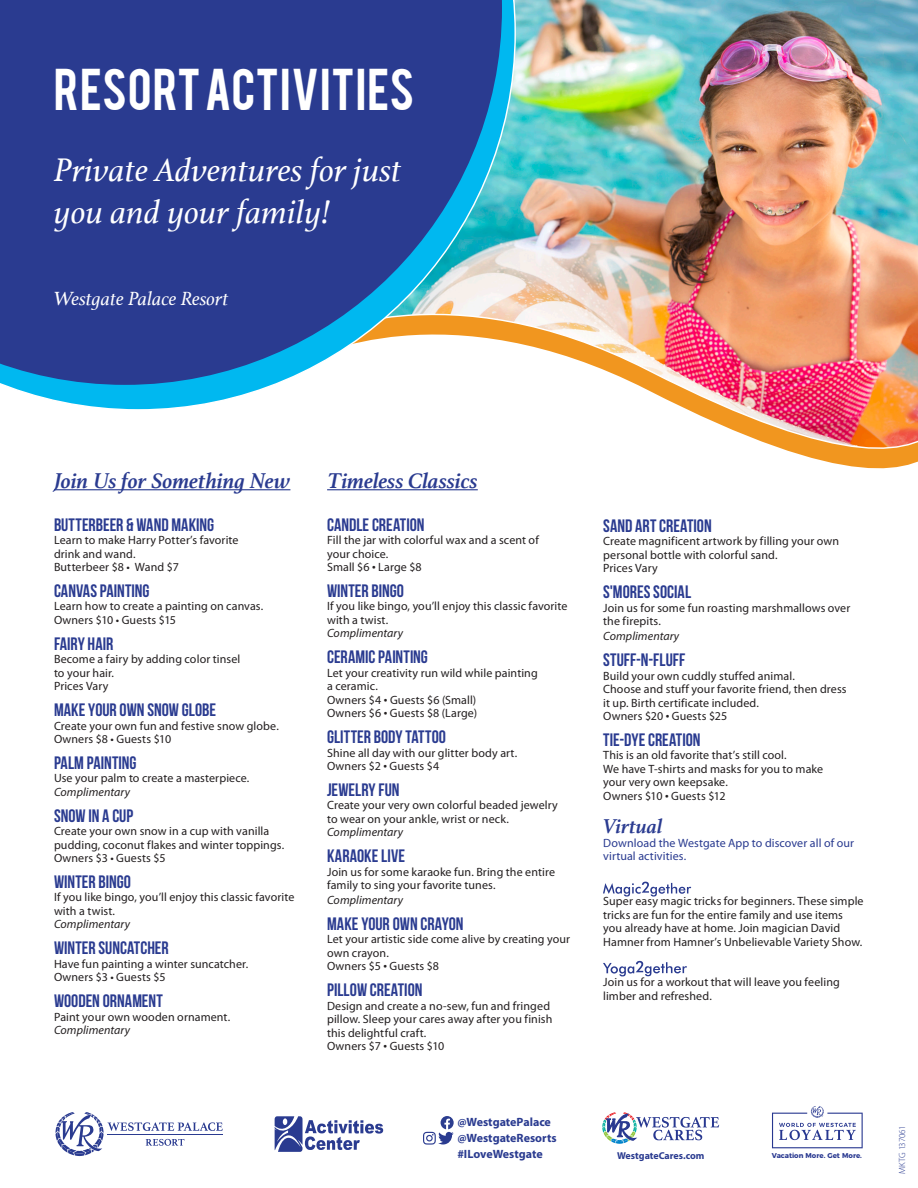
<style>
.page{position:relative;width:918px;height:1188px;background:#fff}
.page>*{position:absolute;margin:0;border:0;box-sizing:border-box;transform-origin:0 0}
.t1{font:46.35px "Bebas";letter-spacing:.015em;color:#fff}
.t2{font:italic 34.35px "Athelas";color:#fff}
.t3{font:italic 700 22.5px "Athelas";color:#2a3b90}
.t4{font:italic 700 21px "Athelas";color:#2a3b90}
.t5{font:italic 20.1px "Athelas";color:#fff}
.t6{font:700 18px "Bebas Neue";color:#2a3b90}
.t7{font:12px/13.5px "Myriad Pro";letter-spacing:.01em;color:#231f20}
.t8{font:12px/13.5px "Myriad Pro";letter-spacing:.005em;color:#2a3b90}
.t9{font:700 12px "Myriad Pro";color:#2a3b90}
.t10{font:italic 12px "Myriad Pro";letter-spacing:.01em;color:#231f20}
.t11{font:700 10.05px "Myriad Pro";letter-spacing:-.005em;color:#2a3b90}
.t12{font:300 9px "Myriad Pro";letter-spacing:-.02em;color:#2a3b90}
.t13{font:700 7.05px "Montserrat";color:#283890}
.s1{font-style:italic}
.s2{font-weight:900}
</style>
<div class="page">
<img style="left:516px;top:0;width:402px;height:469px">
<svg style="left:5px;top:0;width:511px;height:410px"></svg>
<svg style="left:0;top:0;width:502px;height:385px;fill:#2a3b90"></svg>
<svg style="left:423px;top:1116px;width:31px;height:29px"></svg>
<svg style="left:275px;top:1116px;width:108px;height:36px"></svg>
<svg style="left:602px;top:1112px;width:117px;height:32px"></svg>
<svg style="left:772px;top:1106px;width:91px;height:42px"></svg>
<svg style="left:55px;top:1112px;width:168px;height:44px"></svg>
<hr style="left:54px;top:489px;width:236px;height:1px;background:#2a3b90">
<hr style="left:327px;top:489px;width:151px;height:1px;background:#2a3b90">
<svg style="left:603px;top:882px;width:88px;height:15px"></svg>
<svg style="left:603px;top:961px;width:84px;height:15px"></svg>
<p class="t1" style="left:54px;top:56px;width:362px">RESORT ACTIVITIES</p>
<p class="t2" style="left:54px;top:143px;width:349px">Private Adventures for just</p>
<p class="t2" style="left:54px;top:184px;width:278px">you and your family!</p>
<p class="t5" style="left:54px;top:282px;width:176px">Westgate Palace Resort</p>
<p class="t3" style="left:54px;top:463px;width:238px">Join Us for Something New</p>
<p class="t6" style="left:54px;top:515px;width:162px">BUTTERBEER &amp; WAND MAKING</p>
<p class="t7" style="left:54px;top:534px;width:186px">Learn to make Harry Potter’s favorite drink and wand.<br>Butterbeer $8 • Wand $7</p>
<p class="t6" style="left:54px;top:581px;width:97px">CANVAS PAINTING</p>
<p class="t7" style="left:54px;top:600px;width:211px">Learn how to create a painting on canvas.<br>Owners $10 • Guests $15</p>
<p class="t6" style="left:54px;top:634px;width:61px">FAIRY HAIR</p>
<p class="t7" style="left:54px;top:653px;width:188px">Become a fairy by adding color tinsel to your hair.<br>Prices Vary</p>
<p class="t6" style="left:54px;top:700px;width:164px">MAKE YOUR OWN SNOW GLOBE</p>
<p class="t7" style="left:54px;top:719px;width:226px">Create your own fun and festive snow globe.<br>Owners $8 • Guests $10</p>
<p class="t6" style="left:54px;top:753px;width:84px">PALM PAINTING</p>
<p class="t7" style="left:54px;top:772px;width:197px">Use your palm to create a masterpiece.<br><span class="s1">Complimentary</span></p>
<p class="t6" style="left:54px;top:806px;width:81px">SNOW IN A CUP</p>
<p class="t7" style="left:54px;top:825px;width:232px">Create your own snow in a cup with vanilla pudding, coconut flakes and winter toppings.<br>Owners $3 • Guests $5</p>
<p class="t6" style="left:54px;top:872px;width:78px">WINTER BINGO</p>
<p class="t7" style="left:54px;top:891px;width:242px">If you like bingo, you’ll enjoy this classic favorite with a twist.<br><span class="s1">Complimentary</span></p>
<p class="t6" style="left:54px;top:938px;width:116px">WINTER SUNCATCHER</p>
<p class="t7" style="left:54px;top:957px;width:196px">Have fun painting a winter suncatcher.<br>Owners $3 • Guests $5</p>
<p class="t6" style="left:54px;top:991px;width:110px">WOODEN ORNAMENT</p>
<p class="t7" style="left:54px;top:1010px;width:178px">Paint your own wooden ornament.<br><span class="s1">Complimentary</span></p>
<p class="t3" style="left:327px;top:463px;width:152px">Timeless Classics</p>
<p class="t6" style="left:327px;top:515px;width:99px">CANDLE CREATION</p>
<p class="t7" style="left:327px;top:534px;width:213px">Fill the jar with colorful wax and a scent of your choice.<br>Small $6 <span class="s2">·</span> Large $8</p>
<p class="t6" style="left:327px;top:581px;width:78px">WINTER BINGO</p>
<p class="t7" style="left:327px;top:600px;width:242px">If you like bingo, you’ll enjoy this classic favorite with a twist.<br><span class="s1">Complimentary</span></p>
<p class="t6" style="left:327px;top:647px;width:102px">CERAMIC PAINTING</p>
<p class="t7" style="left:327px;top:666px;width:212px">Let your creativity run wild while painting a ceramic.<br>Owners $4 <span class="s2">·</span> Guests $6 (Small)<br>Owners $6 <span class="s2">·</span> Guests $8 (Large)</p>
<p class="t6" style="left:327px;top:727px;width:120px">GLITTER BODY TATTOO</p>
<p class="t7" style="left:327px;top:746px;width:192px">Shine all day with our glitter body art.<br>Owners $2 <span class="s2">·</span> Guests $4</p>
<p class="t6" style="left:327px;top:780px;width:74px">JEWELRY FUN</p>
<p class="t7" style="left:327px;top:799px;width:232px">Create your very own colorful beaded jewelry to wear on your ankle, wrist or neck.<br><span class="s1">Complimentary</span></p>
<p class="t6" style="left:327px;top:846px;width:79px">KARAOKE LIVE</p>
<p class="t7" style="left:327px;top:865px;width:229px">Join us for some karaoke fun. Bring the entire family to sing your favorite tunes.</p>
<p class="t10" style="left:327px;top:893px;width:78px">Complimentary</p>
<p class="t6" style="left:327px;top:914px;width:138px">MAKE YOUR OWN CRAYON</p>
<p class="t7" style="left:327px;top:933px;width:245px">Let your artistic side come alive by creating your own crayon.<br>Owners $5 <span class="s2">·</span> Guests $8</p>
<p class="t6" style="left:327px;top:980px;width:97px">PILLOW CREATION</p>
<p class="t7" style="left:327px;top:999px;width:227px">Design and create a no-sew, fun and fringed pillow. Sleep your cares away after you finish this delightful craft.<br>Owners $7 <span class="s2">·</span> Guests $10</p>
<p class="t9" style="left:457px;top:1114px;width:95px">@WestgatePalace</p>
<p class="t9" style="left:457px;top:1130px;width:101px">@WestgateResorts</p>
<p class="t9" style="left:457px;top:1147px;width:87px">#ILoveWestgate</p>
<p class="t6" style="left:603px;top:516px;width:110px">SAND ART CREATION</p>
<p class="t7" style="left:603px;top:535px;width:238px">Create magnificent artwork by filling your own personal bottle with colorful sand.<br>Prices Vary</p>
<p class="t6" style="left:603px;top:582px;width:89px">S'MORES SOCIAL</p>
<p class="t7" style="left:603px;top:601px;width:249px">Join us for some fun roasting marshmallows over the firepits.</p>
<p class="t10" style="left:603px;top:629px;width:78px">Complimentary</p>
<p class="t6" style="left:603px;top:650px;width:84px">STUFF-N-FLUFF</p>
<p class="t7" style="left:603px;top:669px;width:245px">Build your own cuddly stuffed animal.<br>Choose and stuff your favorite friend, then dress it up. Birth certificate included.<br>Owners $20 <span class="s2">·</span> Guests $25</p>
<p class="t6" style="left:603px;top:730px;width:99px">TIE-DYE CREATION</p>
<p class="t7" style="left:603px;top:749px;width:221px">This is an old favorite that’s still cool.<br>We have T-shirts and masks for you to make your very own keepsake.<br>Owners $10 <span class="s2">·</span> Guests $12</p>
<p class="t4" style="left:603px;top:809px;width:61px">Virtual</p>
<p class="t8" style="left:603px;top:836px;width:252px">Download the Westgate App to discover all of our virtual activities.</p>
<p class="t7" style="left:603px;top:895px;width:262px">Super easy magic tricks for beginners. These simple tricks are fun for the entire family and use items you already have at home. Join magician David Hamner from Hamner’s Unbelievable Variety Show.</p>
<p class="t7" style="left:603px;top:976px;width:238px">Join us for a workout that will leave you feeling limber and refreshed.</p>
<p class="t11" style="left:617px;top:1149px;width:89px">WestgateCares.com</p>
<p class="t13" style="left:772px;top:1149px;width:92px">Vacation More. Get More.</p>
<p class="t12" style="left:897px;top:1174px;width:51px;rotate:-90deg">MKTG 137061</p>
</div>
